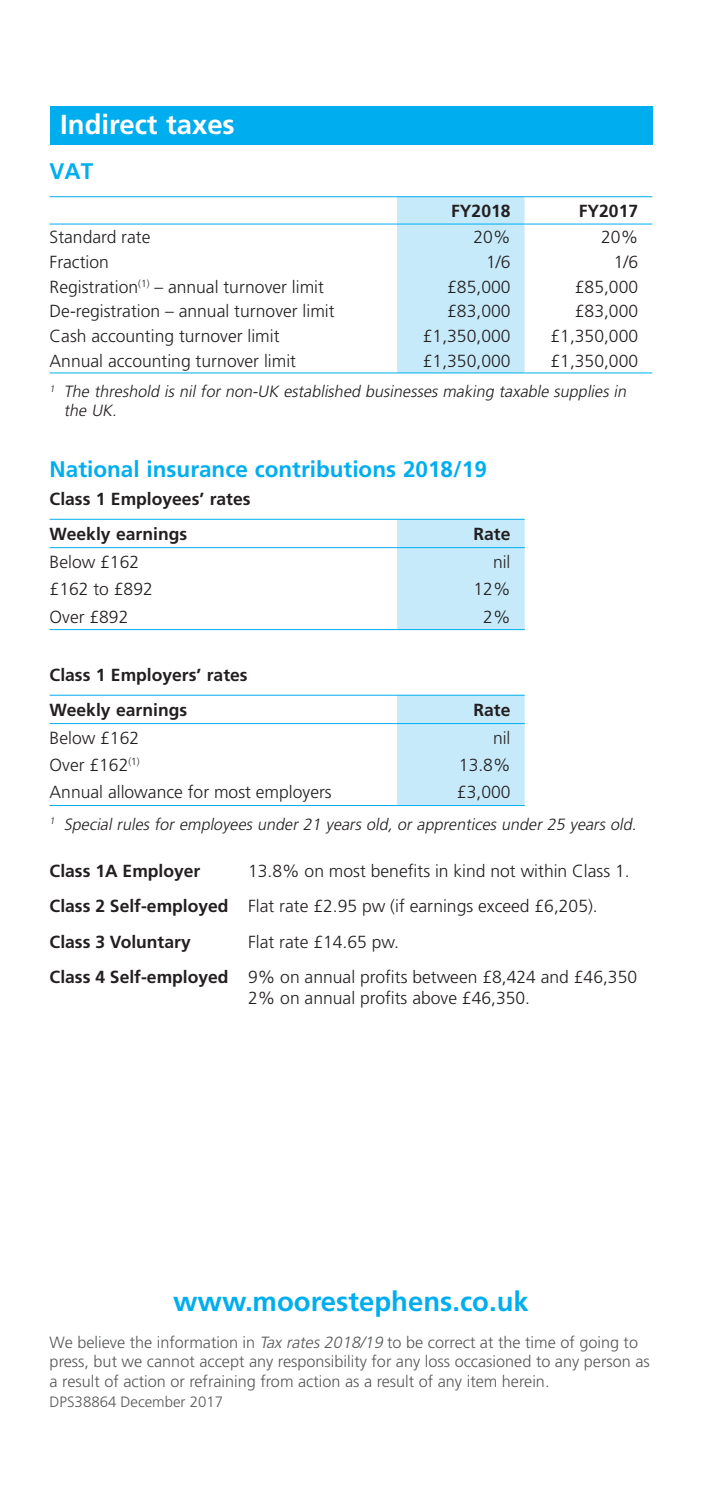
<style>
.page{position:relative;width:702px;height:1489px;background:#fff}
.page>*{position:absolute;margin:0;border:0;box-sizing:border-box;transform-origin:0 0}
.Web_address{font:700 27.5px "Frutiger LT Std";color:#00aeef}
.Heading_1{font:700 27.5px "Frutiger LT Std";color:#fff}
.Heading_2{font:700 22.5px "Frutiger LT Std";color:#00aeef}
.Table_text_left{font:300 17.5px "Frutiger LT Std";color:#231f20}
.Indented_text_7pt{font:300 17.5px/21px "Frutiger LT Std";color:#231f20}
.Table_text_right{font:300 17.5px "Frutiger LT Std";color:#231f20}
.Table_Heading_left{font:700 17.5px "Frutiger LT Std";color:#231f20}
.Indented_text_7pt-2{font:700 17.5px "Frutiger LT Std";color:#231f20}
.Table_Heading_right{font:700 17.5px "Frutiger LT Std";color:#231f20}
.Disclaimer{font:300 16.25px/19.5px "Frutiger LT Std";color:#57585a}
.Footnote_text_number{font:italic 300 16.25px/19.5px "Frutiger LT Std";color:#231f20}
.Disclaimer-2{font:300 15px "Frutiger LT Std";color:#57585a}
.s1{font-weight:700}
.s2{font-style:italic}
</style>
<div class="page">
<div style="left:50px;top:106px;width:602px;height:38px;background:#00aeef"></div>
<svg style="left:397px;top:197px;width:255px;height:175px"></svg>
<hr style="left:50px;top:196px;width:347px;height:1px;background:#00aeef">
<hr style="left:397px;top:196px;width:127px;height:1px;background:#00aeef">
<hr style="left:524px;top:196px;width:128px;height:1px;background:#00aeef">
<hr style="left:50px;top:224px;width:347px;height:1px;background:#00aeef">
<hr style="left:397px;top:224px;width:127px;height:1px;background:#00aeef">
<hr style="left:524px;top:224px;width:128px;height:1px;background:#00aeef">
<hr style="left:50px;top:372px;width:347px;height:1px;background:#00aeef">
<hr style="left:397px;top:372px;width:127px;height:1px;background:#00aeef">
<hr style="left:524px;top:372px;width:128px;height:1px;background:#00aeef">
<div style="left:397px;top:520px;width:127px;height:109px;background:#c6eafa"></div>
<hr style="left:50px;top:519px;width:347px;height:1px;background:#00aeef">
<hr style="left:397px;top:519px;width:127px;height:1px;background:#00aeef">
<hr style="left:50px;top:547px;width:347px;height:1px;background:#00aeef">
<hr style="left:397px;top:547px;width:127px;height:1px;background:#00aeef">
<hr style="left:50px;top:629px;width:347px;height:1px;background:#00aeef">
<hr style="left:397px;top:629px;width:127px;height:1px;background:#00aeef">
<div style="left:397px;top:695px;width:127px;height:110px;background:#c6eafa"></div>
<hr style="left:50px;top:694px;width:347px;height:1px;background:#00aeef">
<hr style="left:397px;top:694px;width:127px;height:1px;background:#00aeef">
<hr style="left:50px;top:723px;width:347px;height:1px;background:#00aeef">
<hr style="left:397px;top:723px;width:127px;height:1px;background:#00aeef">
<hr style="left:50px;top:805px;width:347px;height:1px;background:#00aeef">
<hr style="left:397px;top:805px;width:127px;height:1px;background:#00aeef">
<p class="Heading_1" style="left:60px;top:108px;width:176px">Indirect taxes</p>
<p class="Heading_2" style="left:50px;top:158px;width:45px">VAT</p>
<p class="Table_Heading_right" style="left:451px;top:200px;width:61px">FY2018</p>
<p class="Table_Heading_right" style="left:578px;top:200px;width:61px">FY2017</p>
<p class="Table_text_left" style="left:50px;top:227px;width:102px">Standard rate</p>
<p class="Table_text_right" style="left:473px;top:227px;width:38px">20%</p>
<p class="Table_text_right" style="left:601px;top:227px;width:38px">20%</p>
<p class="Table_text_left" style="left:50px;top:252px;width:61px">Fraction</p>
<p class="Table_text_right" style="left:486px;top:252px;width:26px">1/6</p>
<p class="Table_text_right" style="left:613px;top:252px;width:26px">1/6</p>
<p class="Table_text_left" style="left:50px;top:277px;width:276px">Registration<sup>(1)</sup> – annual turnover limit</p>
<p class="Table_text_right" style="left:447px;top:277px;width:65px">£85,000</p>
<p class="Table_text_right" style="left:575px;top:277px;width:65px">£85,000</p>
<p class="Table_text_left" style="left:50px;top:301px;width:286px">De-registration – annual turnover limit</p>
<p class="Table_text_right" style="left:447px;top:301px;width:65px">£83,000</p>
<p class="Table_text_right" style="left:575px;top:301px;width:65px">£83,000</p>
<p class="Table_text_left" style="left:50px;top:326px;width:231px">Cash accounting turnover limit</p>
<p class="Table_text_right" style="left:423px;top:326px;width:89px">£1,350,000</p>
<p class="Table_text_right" style="left:550px;top:326px;width:89px">£1,350,000</p>
<p class="Table_text_left" style="left:50px;top:351px;width:248px">Annual accounting turnover limit</p>
<p class="Table_text_right" style="left:423px;top:351px;width:89px">£1,350,000</p>
<p class="Table_text_right" style="left:550px;top:351px;width:89px">£1,350,000</p>
<p class="Footnote_text_number" style="left:64px;top:382px;width:567px;text-indent:-14px"><sup>1</sup> The threshold is nil for non-UK established businesses making taxable supplies in the UK.</p>
<p class="Heading_2" style="left:50px;top:456px;width:438px">National insurance contributions 2018/19</p>
<p class="Table_Heading_left" style="left:50px;top:489px;width:202px">Class 1 Employees’ rates</p>
<p class="Table_Heading_left" style="left:50px;top:523px;width:139px">Weekly earnings</p>
<p class="Table_Heading_right" style="left:473px;top:523px;width:38px">Rate</p>
<p class="Table_text_left" style="left:50px;top:552px;width:91px">Below £162</p>
<p class="Table_text_right" style="left:493px;top:552px;width:19px">nil</p>
<p class="Table_text_left" style="left:50px;top:579px;width:105px">£162 to £892</p>
<p class="Table_text_right" style="left:473px;top:579px;width:38px">12%</p>
<p class="Table_text_left" style="left:50px;top:606px;width:80px">Over £892</p>
<p class="Table_text_right" style="left:483px;top:606px;width:29px">2%</p>
<p class="Table_Heading_left" style="left:50px;top:665px;width:199px">Class 1 Employers’ rates</p>
<p class="Table_Heading_left" style="left:50px;top:699px;width:139px">Weekly earnings</p>
<p class="Table_Heading_right" style="left:473px;top:699px;width:38px">Rate</p>
<p class="Table_text_left" style="left:50px;top:727px;width:91px">Below £162</p>
<p class="Table_text_right" style="left:493px;top:727px;width:19px">nil</p>
<p class="Table_text_left" style="left:50px;top:755px;width:92px">Over £162<sup>(1)</sup></p>
<p class="Table_text_right" style="left:459px;top:755px;width:53px">13.8%</p>
<p class="Table_text_left" style="left:50px;top:782px;width:283px">Annual allowance for most employers</p>
<p class="Table_text_right" style="left:457px;top:782px;width:55px">£3,000</p>
<p class="Footnote_text_number" style="left:50px;top:814px;width:591px"><sup>1</sup> Special rules for employees under 21 years old, or apprentices under 25 years old.</p>
<p class="Indented_text_7pt-2" style="left:50px;top:860px;width:152px">Class 1A Employer</p>
<p class="Indented_text_7pt" style="left:248px;top:860px;width:383px">13.8% on most benefits in kind not within Class 1.</p>
<p class="Indented_text_7pt" style="left:50px;top:896px;width:549px"><span class="s1">Class 2 Self-employed</span> Flat rate £2.95 pw (if earnings exceed £6,205).</p>
<p class="Indented_text_7pt-2" style="left:50px;top:931px;width:143px">Class 3 Voluntary</p>
<p class="Indented_text_7pt" style="left:248px;top:931px;width:152px">Flat rate £14.65 pw.</p>
<p class="Indented_text_7pt" style="left:248px;top:966px;width:390px;text-indent:-198px"><span class="s1">Class 4 Self-employed</span> 9% on annual profits between £8,424 and £46,350<br>2% on annual profits above £46,350.</p>
<p class="Web_address" style="left:173px;top:1285px;width:357px">www.moorestephens.co.uk</p>
<p class="Disclaimer" style="left:50px;top:1332px;width:601px">We believe the information in <span class="s2">Tax rates 2018/19</span> to be correct at the time of going to press, but we cannot accept any responsibility for any loss occasioned to any person as a result of action or refraining from action as a result of any item herein.</p>
<p class="Disclaimer-2" style="left:50px;top:1392px;width:175px">DPS38864 December 2017</p>
</div>
